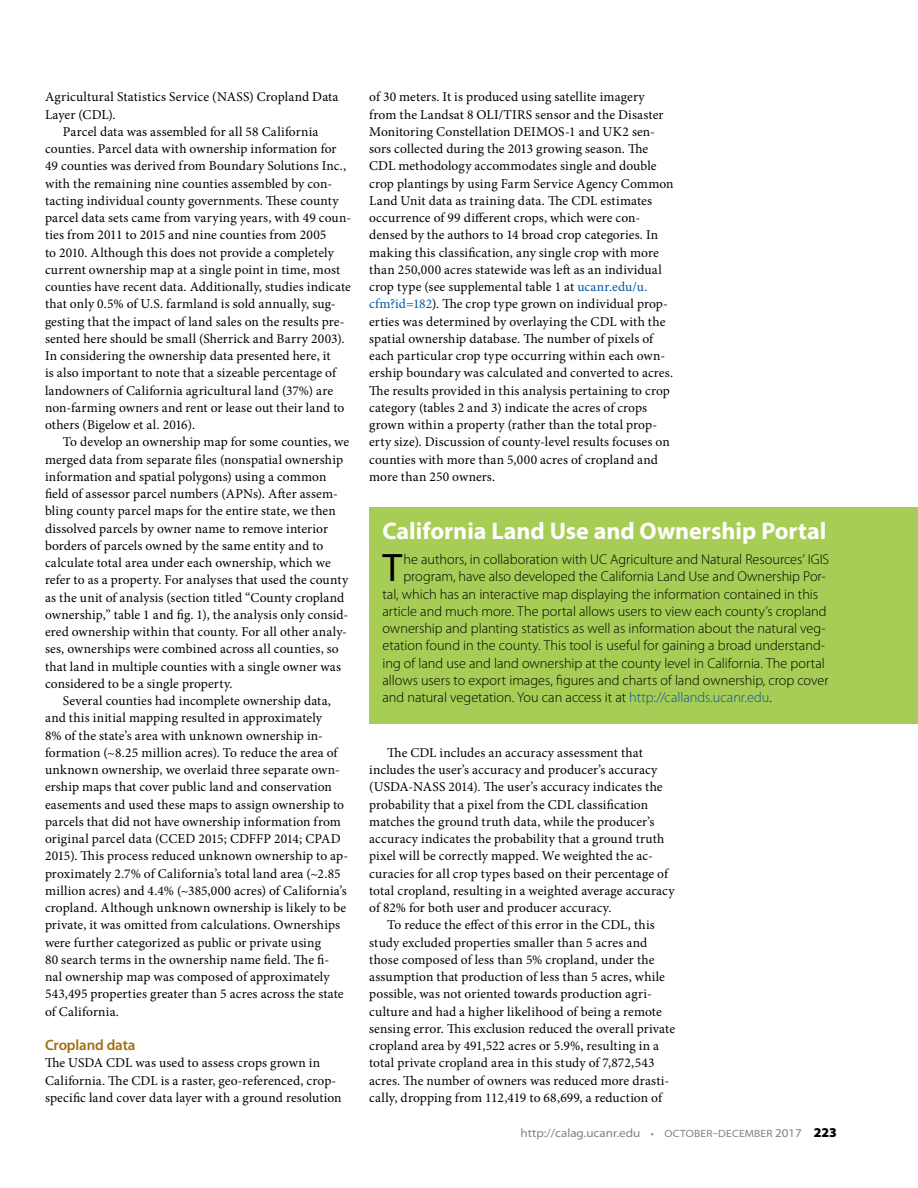
<style>
.page{position:relative;width:918px;height:1188px;background:#fff}
.page>*{position:absolute;margin:0;border:0;box-sizing:border-box;transform-origin:0 0}
.t1{font:39.9px "Myriad Pro";color:#000}
.t2{font:700 24px "Myriad Pro";color:#fff}
.t3{font:600 15px "Myriad Pro";letter-spacing:-.01em;color:#a46d11}
.t4{font:300 14.25px "Myriad Pro";color:#000}
.t5{font:13.5px/17.2px "Minion Pro";letter-spacing:.01em;color:#000}
.t6{font:semi-expanded 12px "Myriad Pro";color:#7e817b}
.s1{color:#0055a2}
.s2{font-size:10.5px}
.s3{font-weight:900;font-stretch:normal;font-size:13.5px;color:#000}
</style>
<div class="page">
<div style="left:369px;top:507px;width:549px;height:217px;background:#a8cd56"></div>
<p class="t5" style="left:45px;top:88px;width:295px">Agricultural Statistics Service (NASS) Cropland Data<br>Layer (CDL).</p>
<p class="t5" style="left:45px;top:123px;width:308px;text-indent:18px">Parcel data was assembled for all 58 California counties. Parcel data with ownership information for 49 counties was derived from Boundary Solutions Inc., with the remaining nine counties assembled by con&shy;tacting individual county governments. These county parcel data sets came from varying years, with 49 coun&shy;ties from 2011 to 2015 and nine counties from 2005<br>to 2010. Although this does not provide a completely current ownership map at a single point in time, most counties have recent data. Additionally, studies indicate that only 0.5% of U.S. farmland is sold annually, sug&shy;gesting that the impact of land sales on the results pre&shy;sented here should be small (Sherrick and Barry 2003).<br>In considering the ownership data presented here, it<br>is also important to note that a sizeable percentage of landowners of California agricultural land (37%) are non-farming owners and rent or lease out their land to others (Bigelow et al. 2016).</p>
<p class="t5" style="left:45px;top:433px;width:306px;text-indent:18px">To develop an ownership map for some counties, we merged data from separate files (nonspatial ownership information and spatial polygons) using a common field of assessor parcel numbers (APNs). After assem&shy;bling county parcel maps for the entire state, we then dissolved parcels by owner name to remove interior borders of parcels owned by the same entity and to calculate total area under each ownership, which we refer to as a property. For analyses that used the county as the unit of analysis (section titled “County cropland ownership,” table 1 and fig. 1), the analysis only consid&shy;ered ownership within that county. For all other analy&shy;ses, ownerships were combined across all counties, so that land in multiple counties with a single owner was considered to be a single property.</p>
<p class="t5" style="left:45px;top:692px;width:305px;text-indent:18px">Several counties had incomplete ownership data, and this initial mapping resulted in approximately<br>8% of the state’s area with unknown ownership in&shy;formation (~8.25 million acres). To reduce the area of unknown ownership, we overlaid three separate own&shy;ership maps that cover public land and conservation easements and used these maps to assign ownership to parcels that did not have ownership information from original parcel data (CCED 2015; CDFFP 2014; CPAD 2015). This process reduced unknown ownership to ap&shy;proximately 2.7% of California’s total land area (~2.85 million acres) and 4.4% (~385,000 acres) of California’s cropland. Although unknown ownership is likely to be private, it was omitted from calculations. Ownerships were further categorized as public or private using<br>80 search terms in the ownership name field. The fi&shy;nal ownership map was composed of approximately 543,495 properties greater than 5 acres across the state of California.</p>
<p class="t3" style="left:45px;top:1035px;width:92px">Cropland data</p>
<p class="t5" style="left:45px;top:1054px;width:298px">The USDA CDL was used to assess crops grown in<br>California. The CDL is a raster, geo-referenced, crop&shy;specific land cover data layer with a ground resolution</p>
<p class="t5" style="left:369px;top:88px;width:306px">of 30 meters. It is produced using satellite imagery from the Landsat 8 OLI/TIRS sensor and the Disaster Monitoring Constellation DEIMOS-1 and UK2 sen&shy;sors collected during the 2013 growing season. The CDL methodology accommodates single and double crop plantings by using Farm Service Agency Common Land Unit data as training data. The CDL estimates occurrence of 99 different crops, which were con&shy;densed by the authors to 14 broad crop categories. In making this classification, any single crop with more than 250,000 acres statewide was left as an individual crop type (see supplemental table 1 at <span class="s1">ucanr.edu/u. cfm?id=182</span>). The crop type grown on individual prop&shy;erties was determined by overlaying the CDL with the spatial ownership database. The number of pixels of each particular crop type occurring within each own&shy;ership boundary was calculated and converted to acres.<br>The results provided in this analysis pertaining to crop category (tables 2 and 3) indicate the acres of crops grown within a property (rather than the total prop&shy;erty size). Discussion of county-level results focuses on counties with more than 5,000 acres of cropland and more than 250 owners.</p>
<h2 class="t2" style="left:383px;top:515px;width:445px">California Land Use and Ownership Portal</h2>
<h1 class="t1" style="left:383px;top:543px;width:21px">T</h1>
<p class="t4" style="left:403px;top:551px;width:427px">he authors, in collaboration with UC Agriculture and Natural Resources’ IGIS</p>
<p class="t4" style="left:403px;top:568px;width:424px">program, have also developed the California Land Use and Ownership Por-</p>
<p class="t4" style="left:383px;top:585px;width:437px">tal, which has an interactive map displaying the information contained in this</p>
<p class="t4" style="left:383px;top:603px;width:446px">article and much more. The portal allows users to view each county’s cropland</p>
<p class="t4" style="left:383px;top:620px;width:445px">ownership and planting statistics as well as information about the natural veg-</p>
<p class="t4" style="left:383px;top:637px;width:444px">etation found in the county. This tool is useful for gaining a broad understand-</p>
<p class="t4" style="left:383px;top:654px;width:444px">ing of land use and land ownership at the county level in California. The portal</p>
<p class="t4" style="left:383px;top:672px;width:448px">allows users to export images, figures and charts of land ownership, crop cover</p>
<p class="t4" style="left:383px;top:689px;width:391px">and natural vegetation. You can access it at <span class="s1">http://callands.ucanr.edu</span>.</p>
<p class="t5" style="left:369px;top:744px;width:307px;text-indent:18px">The CDL includes an accuracy assessment that includes the user’s accuracy and producer’s accuracy (USDA-NASS 2014). The user’s accuracy indicates the probability that a pixel from the CDL classification matches the ground truth data, while the producer’s accuracy indicates the probability that a ground truth pixel will be correctly mapped. We weighted the ac&shy;curacies for all crop types based on their percentage of total cropland, resulting in a weighted average accuracy of 82% for both user and producer accuracy.</p>
<p class="t5" style="left:369px;top:916px;width:307px;text-indent:18px">To reduce the effect of this error in the CDL, this study excluded properties smaller than 5 acres and those composed of less than 5% cropland, under the assumption that production of less than 5 acres, while possible, was not oriented towards production agri&shy;culture and had a higher likelihood of being a remote sensing error. This exclusion reduced the overall private cropland area by 491,522 acres or 5.9%, resulting in a total private cropland area in this study of 7,872,543 acres. The number of owners was reduced more drasti&shy;cally, dropping from 112,419 to 68,699, a reduction of</p>
<p class="t6" style="left:521px;top:1126px;width:318px">http://calag.ucanr.edu <span class="s2">• OCTOBER–DECEMBER</span> 2017 <span class="s3">223</span></p>
</div>
